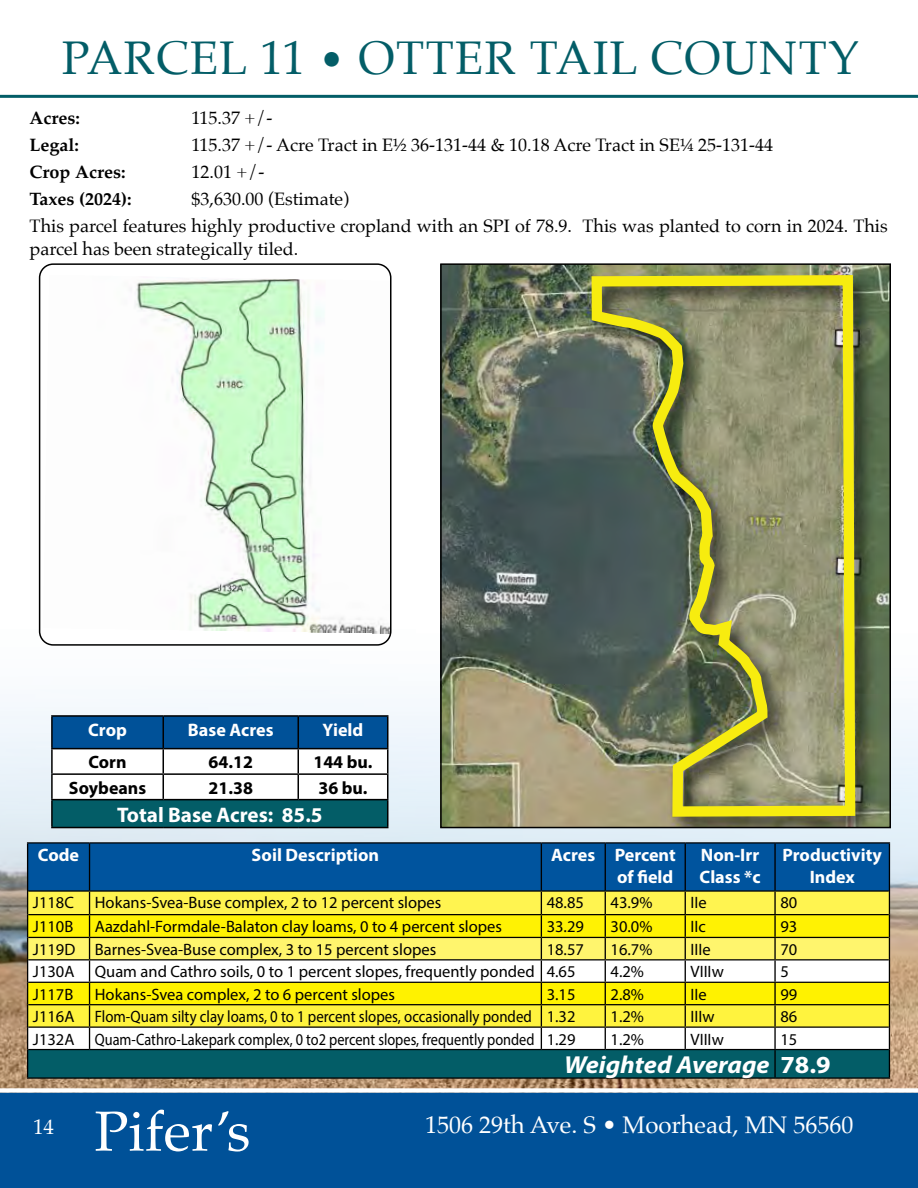
<style>
.page{position:relative;width:918px;height:1188px;background:#fff}
.page>*{position:absolute;margin:0;border:0;box-sizing:border-box;transform-origin:0 0}
.t1{font:56.55px "Palatino Linotype";color:#fff}
.t2{font:47.25px "Palatino";letter-spacing:.03em;color:#035d67}
.t3{font:italic 700 24.6px "Myriad Pro";color:#fff;scale:1.06 1}
.t4{font:24px "Palatino";color:#fff}
.t5{font:700 21.15px "Myriad Pro";color:#fff}
.t6{font:21px "Palatino";color:#fff}
.t7{font:700 18.15px "Myriad Pro";color:#fff}
.t8{font:18px/27px "Palatino";color:#000}
.t9{font:700 18px/21.6px "Myriad Pro";color:#fff;text-align:right}
.t10{font:700 18px "Palatino";color:#000}
.t11{font:700 17.85px "Myriad Pro";color:#000}
.t12{font:16.5px "Myriad Pro";color:#000}
.s1{font-size:42.75px}
.s2{font-style:normal}
</style>
<div class="page">
<div style="left:0;top:1093px;width:918px;height:95px;background:#005198"></div>
<hr style="left:0;top:95px;width:918px;height:3px;background:#035d67">
<img style="left:0;top:605px;width:918px;height:483px">
<img style="left:443px;top:266px;width:445px;height:559px">
<img style="left:581px;top:266px;width:303px;height:559px">
<svg style="left:586px;top:270px;width:274px;height:555px"></svg>
<div style="left:440px;top:263px;width:451px;height:565px;border:2px solid #000"></div>
<div style="left:40px;top:264px;width:351px;height:381px;background:#fff;border-radius:14px"></div>
<img style="left:135px;top:279px;width:253px;height:355px">
<div style="left:39px;top:263px;width:352px;height:383px;border:2px solid #000;border-radius:14px"></div>
<hr style="left:27px;top:842px;width:63px;height:2px;background:#000">
<hr style="left:90px;top:842px;width:451px;height:2px;background:#000">
<hr style="left:541px;top:842px;width:64px;height:2px;background:#000">
<hr style="left:605px;top:842px;width:80px;height:2px;background:#000">
<hr style="left:685px;top:842px;width:90px;height:2px;background:#000">
<hr style="left:775px;top:842px;width:115px;height:2px;background:#000">
<hr style="left:27px;top:1077px;width:63px;height:2px;background:#000">
<hr style="left:90px;top:1077px;width:451px;height:2px;background:#000">
<hr style="left:541px;top:1077px;width:64px;height:2px;background:#000">
<hr style="left:605px;top:1077px;width:80px;height:2px;background:#000">
<hr style="left:685px;top:1077px;width:90px;height:2px;background:#000">
<hr style="left:775px;top:1077px;width:115px;height:2px;background:#000">
<svg style="left:27px;top:843px;width:863px;height:235px"></svg>
<div style="left:52px;top:800px;width:336px;height:28px;background:#035d67"></div>
<hr style="left:51px;top:715px;width:112px;height:2px;background:#000">
<hr style="left:51px;top:717px;width:2px;height:31px;background:#000">
<hr style="left:163px;top:715px;width:135px;height:2px;background:#000">
<hr style="left:298px;top:715px;width:90px;height:2px;background:#000">
<hr style="left:387px;top:717px;width:2px;height:31px;background:#000">
<hr style="left:51px;top:748px;width:112px;height:1px;background:#000">
<hr style="left:51px;top:749px;width:2px;height:24px;background:#000">
<hr style="left:387px;top:749px;width:2px;height:24px;background:#000">
<hr style="left:51px;top:773px;width:112px;height:2px;background:#000">
<hr style="left:51px;top:775px;width:2px;height:24px;background:#000">
<svg style="left:52px;top:716px;width:336px;height:83px"></svg>
<hr style="left:387px;top:775px;width:2px;height:24px;background:#000">
<hr style="left:51px;top:799px;width:112px;height:1px;background:#000">
<hr style="left:51px;top:800px;width:2px;height:27px;background:#000">
<hr style="left:163px;top:799px;width:135px;height:1px;background:#000">
<hr style="left:298px;top:799px;width:90px;height:1px;background:#000">
<hr style="left:387px;top:800px;width:2px;height:27px;background:#000">
<hr style="left:51px;top:827px;width:112px;height:1px;background:#000">
<hr style="left:163px;top:827px;width:135px;height:1px;background:#000">
<hr style="left:298px;top:827px;width:90px;height:1px;background:#000">
<h2 class="t2" style="left:62px;top:18px;width:799px">PARCEL 11 <span class="s1">•</span> OTTER TAIL COUNTY</h2>
<p class="t10" style="left:30px;top:103px;width:52px">Acres:</p>
<p class="t8" style="left:192px;top:105px;width:82px">115.37 +/-</p>
<p class="t10" style="left:30px;top:130px;width:51px">Legal:</p>
<p class="t8" style="left:192px;top:132px;width:583px">115.37 +/- Acre Tract in E½ 36-131-44 &amp; 10.18 Acre Tract in SE¼ 25-131-44</p>
<p class="t10" style="left:30px;top:157px;width:97px">Crop Acres:</p>
<p class="t8" style="left:192px;top:159px;width:74px">12.01 +/-</p>
<p class="t10" style="left:30px;top:184px;width:103px">Taxes (2024):</p>
<p class="t8" style="left:30px;top:186px;width:860px;text-indent:162px">$3,630.00 (Estimate)<br>This parcel features highly productive cropland with an SPI of 78.9. This was planted to corn in 2024. This</p>
<p class="t8" style="left:30px;top:235px;width:270px">parcel has been strategically tiled.</p>
<p class="t7" style="left:88px;top:718px;width:40px">Crop</p>
<p class="t7" style="left:188px;top:718px;width:87px">Base Acres</p>
<p class="t7" style="left:323px;top:718px;width:42px">Yield</p>
<p class="t11" style="left:89px;top:750px;width:39px">Corn</p>
<p class="t11" style="left:209px;top:750px;width:46px">64.12</p>
<p class="t11" style="left:313px;top:750px;width:61px">144 bu.</p>
<p class="t11" style="left:69px;top:776px;width:79px">Soybeans</p>
<p class="t11" style="left:209px;top:776px;width:46px">21.38</p>
<p class="t11" style="left:318px;top:776px;width:51px">36 bu.</p>
<p class="t5" style="left:117px;top:801px;width:207px">Total Base Acres: 85.5</p>
<p class="t9" style="left:38px;top:844px;width:43px">Code</p>
<p class="t9" style="left:252px;top:844px;width:129px">Soil Description</p>
<p class="t9" style="left:551px;top:844px;width:126px">Acres Percent of field</p>
<p class="t9" style="left:700px;top:844px;width:63px;text-align:left">Non-Irr<br>Class *c</p>
<p class="t9" style="left:783px;top:844px;width:101px;text-align:center">Productivity<br>Index</p>
<p class="t12" style="left:33px;top:893px;width:43px">J118C</p>
<p class="t12" style="left:95px;top:893px;width:348px">Hokans-Svea-Buse complex, 2 to 12 percent slopes</p>
<p class="t12" style="left:547px;top:893px;width:39px">48.85</p>
<p class="t12" style="left:611px;top:893px;width:43px">43.9%</p>
<p class="t12" style="left:691px;top:893px;width:18px">IIe</p>
<p class="t12" style="left:780px;top:893px;width:18px">80</p>
<p class="t12" style="left:33px;top:916px;width:42px">J110B</p>
<p class="t12" style="left:95px;top:916px;width:409px">Aazdahl-Formdale-Balaton clay loams, 0 to 4 percent slopes</p>
<p class="t12" style="left:547px;top:916px;width:39px">33.29</p>
<p class="t12" style="left:611px;top:916px;width:43px">30.0%</p>
<p class="t12" style="left:691px;top:916px;width:17px">IIc</p>
<p class="t12" style="left:780px;top:916px;width:18px">93</p>
<p class="t12" style="left:33px;top:939px;width:405px">J119D Barnes-Svea-Buse complex, 3 to 15 percent slopes</p>
<p class="t12" style="left:547px;top:939px;width:39px">18.57</p>
<p class="t12" style="left:611px;top:939px;width:43px">16.7%</p>
<p class="t12" style="left:691px;top:939px;width:22px">IIIe</p>
<p class="t12" style="left:780px;top:939px;width:18px">70</p>
<p class="t12" style="left:33px;top:962px;width:544px">J130A Quam and Cathro soils, 0 to 1 percent slopes, frequently ponded 4.65</p>
<p class="t12" style="left:611px;top:962px;width:35px">4.2%</p>
<p class="t12" style="left:691px;top:962px;width:35px">VIIIw</p>
<p class="t12" style="left:780px;top:962px;width:10px">5</p>
<p class="t12" style="left:33px;top:984px;width:42px">J117B</p>
<p class="t12" style="left:95px;top:984px;width:302px">Hokans-Svea complex, 2 to 6 percent slopes</p>
<p class="t12" style="left:547px;top:984px;width:30px">3.15</p>
<p class="t12" style="left:611px;top:984px;width:35px">2.8%</p>
<p class="t12" style="left:691px;top:984px;width:18px">IIe</p>
<p class="t12" style="left:780px;top:984px;width:18px">99</p>
<p class="t12" style="left:33px;top:1006px;width:544px">J116A Flom-Quam silty clay loams, 0 to 1 percent slopes, occasionally ponded 1.32</p>
<p class="t12" style="left:611px;top:1006px;width:35px">1.2%</p>
<p class="t12" style="left:691px;top:1006px;width:26px">IIIw</p>
<p class="t12" style="left:780px;top:1006px;width:18px">86</p>
<p class="t12" style="left:33px;top:1029px;width:544px">J132A Quam-Cathro-Lakepark complex, 0 to2 percent slopes, frequently ponded 1.29</p>
<p class="t12" style="left:611px;top:1029px;width:35px">1.2%</p>
<p class="t12" style="left:691px;top:1029px;width:35px">VIIIw</p>
<p class="t12" style="left:780px;top:1029px;width:18px">15</p>
<h3 class="t3" style="left:564px;top:1049px;width:253px">Weighted Average <span class="s2">78.9</span></h3>
<p class="t6" style="left:33px;top:1109px;width:22px">14</p>
<h1 class="t1" style="left:94px;top:1091px;width:158px">Pifer’s</h1>
<h3 class="t4" style="left:425px;top:1105px;width:430px">1506 29th Ave. S • Moorhead, MN 56560</h3>
</div>
